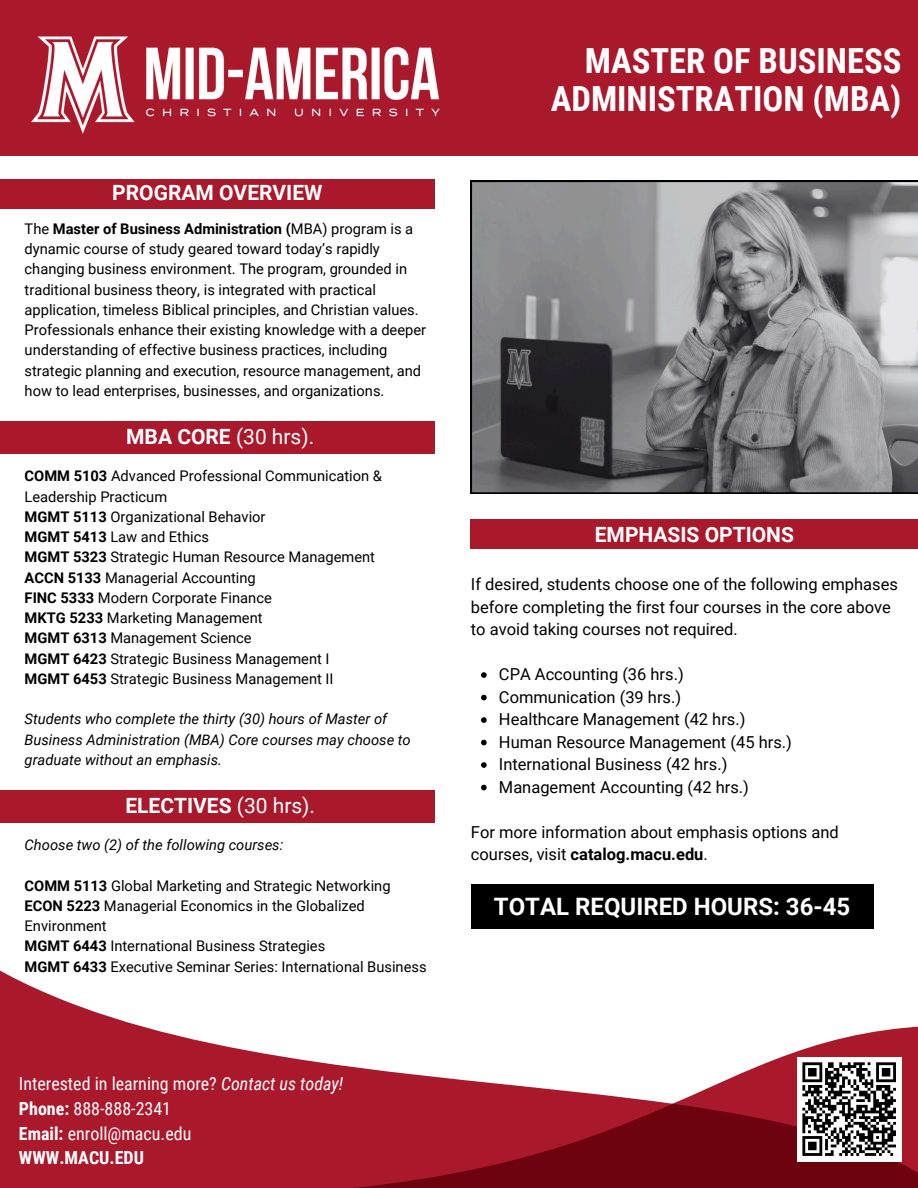
<style>
.page{position:relative;width:918px;height:1188px;background:#fff}
.page>*{position:absolute;margin:0;border:0;box-sizing:border-box;transform-origin:0 0}
.t1{font:700 34.65px/38.7px "Roboto Condensed";color:#fff;text-align:right}
.t2{font:700 24px "Roboto";color:#fff}
.t3{font:700 21px "Roboto";color:#fff}
.t4{font:21px "Roboto";color:#fff}
.t5{font:18px/24.8px "Roboto Condensed";color:#fff}
.t6{font:16.5px/22.5px "Roboto";color:#000}
.t7{font:14.7px/20.2px "Roboto";color:#000}
.t8{font:italic 14.7px/20.2px "Roboto";color:#000}
.s1{font-weight:700}
.s2{font-weight:400}
.s3{font-style:italic}
</style>
<div class="page">
<svg style="left:471px;top:181px;width:447px;height:312px;background:#7e7e81"></svg>
<div style="left:0;top:0;width:918px;height:156px;background:#aa182c"></div>
<img style="left:31px;top:36px;width:409px;height:98px">
<div style="left:0;top:179px;width:435px;height:29px;background:#aa182c"></div>
<svg style="left:0;top:970px;width:171px;height:218px;fill:#aa182c"></svg>
<svg style="left:171px;top:1026px;width:747px;height:78px"></svg>
<svg style="left:171px;top:1104px;width:747px;height:84px;background:#910f20"></svg>
<div style="left:471px;top:519px;width:447px;height:30px;background:#aa182c"></div>
<svg style="left:481px;top:672px;width:6px;height:6px"></svg>
<svg style="left:481px;top:695px;width:6px;height:5px"></svg>
<svg style="left:481px;top:717px;width:6px;height:6px"></svg>
<svg style="left:481px;top:740px;width:6px;height:5px"></svg>
<svg style="left:481px;top:762px;width:6px;height:6px"></svg>
<svg style="left:481px;top:785px;width:6px;height:5px"></svg>
<div style="left:797px;top:1057px;width:105px;height:105px;background:#fff"></div>
<svg style="left:802px;top:1062px;width:94px;height:94px"></svg>
<div style="left:0;top:421px;width:435px;height:32px;background:#aa182c"></div>
<div style="left:471px;top:884px;width:402px;height:45px;background:#000"></div>
<div style="left:0;top:790px;width:435px;height:32px;background:#aa182c"></div>
<h3 class="t3" style="left:112px;top:181px;width:212px">PROGRAM OVERVIEW</h3>
<p class="t7" style="left:25px;top:219px;width:403px">The <span class="s1">Master of Business Administration (</span>MBA) program is a dynamic course of study geared toward today’s rapidly changing business environment. The program, grounded in traditional business theory, is integrated with practical application, timeless Biblical principles, and Christian values.<br>Professionals enhance their existing knowledge with a deeper understanding of effective business practices, including strategic planning and execution, resource management, and how to lead enterprises, businesses, and organizations.</p>
<p class="t4" style="left:126px;top:424px;width:190px"><span class="s1">MBA CORE</span> (30 hrs).</p>
<p class="t7" style="left:25px;top:466px;width:359px"><span class="s1">COMM 5103</span> Advanced Professional Communication &amp;<br>Leadership Practicum</p>
<h3 class="t7" style="left:25px;top:507px;width:242px"><span class="s1">MGMT 5113</span> Organizational Behavior</h3>
<h5 class="t7" style="left:25px;top:527px;width:186px"><span class="s1">MGMT 5413</span> Law and Ethics</h5>
<p class="t7" style="left:25px;top:547px;width:352px"><span class="s1">MGMT 5323</span> Strategic Human Resource Management</p>
<p class="t7" style="left:25px;top:567px;width:233px"><span class="s1">ACCN 5133</span> Managerial Accounting</p>
<p class="t7" style="left:25px;top:588px;width:249px"><span class="s1">FINC 5333</span> Modern Corporate Finance</p>
<p class="t7" style="left:25px;top:608px;width:239px"><span class="s1">MKTG 5233</span> Marketing Management</p>
<p class="t7" style="left:25px;top:628px;width:229px"><span class="s1">MGMT 6313</span> Management Science</p>
<p class="t7" style="left:25px;top:648px;width:306px"><span class="s1">MGMT 6423</span> Strategic Business Management I</p>
<h5 class="t7" style="left:25px;top:669px;width:310px"><span class="s1">MGMT 6453</span> Strategic Business Management II</h5>
<h4 class="t8" style="left:25px;top:709px;width:388px">Students who complete the thirty (30) hours of Master of<br>Business Administration (MBA) Core courses may choose to graduate without an emphasis.</h4>
<p class="t3" style="left:125px;top:793px;width:191px">ELECTIVES <span class="s2">(30 hrs).</span></p>
<p class="t8" style="left:25px;top:835px;width:260px">Choose two (2) of the following courses:</p>
<p class="t7" style="left:25px;top:875px;width:367px"><span class="s1">COMM 5113</span> Global Marketing and Strategic Networking</p>
<p class="t7" style="left:25px;top:896px;width:342px"><span class="s1">ECON 5223</span> Managerial Economics in the Globalized<br>Environment</p>
<h2 class="t7" style="left:25px;top:936px;width:302px"><span class="s1">MGMT 6443</span> International Business Strategies</h2>
<p class="t7" style="left:25px;top:956px;width:404px"><span class="s1">MGMT 6433</span> Executive Seminar Series: International Business</p>
<p class="t5" style="left:19px;top:1072px;width:326px">Interested in learning more? <span class="s3">Contact us today!<br></span><span class="s1">Phone:</span> 888-888-2341<br><span class="s1">Email:</span> enroll@macu.edu<br><span class="s1">WWW.MACU.EDU</span></p>
<p class="t1" style="left:551px;top:42px;width:352px">MASTER OF BUSINESS<br>ADMINISTRATION (MBA)</p>
<p class="t3" style="left:595px;top:523px;width:201px">EMPHASIS OPTIONS</p>
<h4 class="t6" style="left:471px;top:573px;width:429px">If desired, students choose one of the following emphases before completing the first four courses in the core above to avoid taking courses not required.</h4>
<p class="t6" style="left:499px;top:663px;width:186px">CPA Accounting (36 hrs.)</p>
<p class="t6" style="left:499px;top:686px;width:184px">Communication (39 hrs.)</p>
<p class="t6" style="left:499px;top:708px;width:248px">Healthcare Management (42 hrs.)</p>
<p class="t6" style="left:499px;top:731px;width:294px">Human Resource Management (45 hrs.)</p>
<p class="t6" style="left:499px;top:753px;width:230px">International Business (42 hrs.)</p>
<p class="t6" style="left:499px;top:776px;width:252px">Management Accounting (42 hrs.)</p>
<p class="t6" style="left:471px;top:821px;width:369px">For more information about emphasis options and courses, visit <span class="s1">catalog.macu.edu</span>.</p>
<p class="t2" style="left:494px;top:893px;width:358px">TOTAL REQUIRED HOURS: 36-45</p>
</div>
